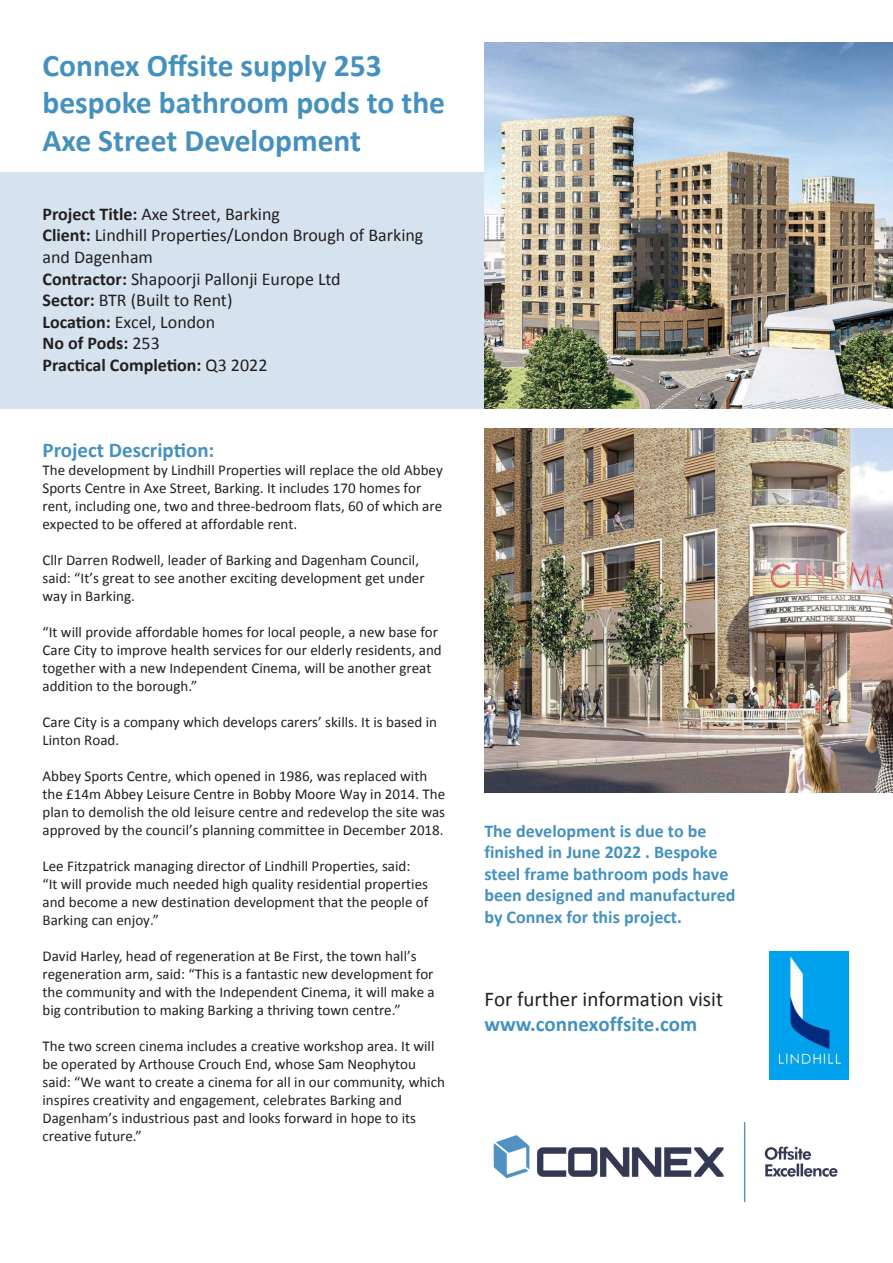
<style>
.page{position:relative;width:893px;height:1263px;background:#fff}
.page>*{position:absolute;margin:0;border:0;box-sizing:border-box;transform-origin:0 0}
.t1{font:700 31.5px/37.5px "Calibri";color:#4591be}
.t2{font:21px/25.2px "Calibri";color:#231f20}
.t3{font:700 21px "Calibri";color:#4591be}
.t4{font:18px/21.6px "Calibri";color:#231f20}
.t5{font:700 18px/21.6px "Calibri";color:#4591be}
.t6{font:700 18px "Calibri";color:#231f20}
.t7{font:15px/18px "Calibri";color:#231f20}
.s1{font-weight:700}
.s2{font-weight:400}
.s3{font-weight:700;color:#4591be}
</style>
<div class="page">
<div style="left:0;top:172px;width:491px;height:236px;background:#d6e3ef"></div>
<img style="left:493px;top:1122px;width:345px;height:81px">
<img style="left:485px;top:43px;width:408px;height:365px">
<img style="left:485px;top:428px;width:408px;height:364px">
<img style="left:770px;top:951px;width:78px;height:128px">
<p class="t1" style="left:43px;top:45px;width:404px">Connex Offsite supply 253 bespoke bathroom pods to the<br>Axe Street Development</p>
<p class="t4" style="left:43px;top:202px;width:239px"><span class="s1">Project Title:</span> Axe Street, Barking</p>
<p class="t4" style="left:43px;top:224px;width:382px"><span class="s1">Client:</span> Lindhill Properties/London Brough of Barking and Dagenham</p>
<p class="t4" style="left:43px;top:267px;width:300px"><span class="s1">Contractor:</span> Shapoorji Pallonji Europe Ltd</p>
<p class="t4" style="left:43px;top:289px;width:191px"><span class="s1">Sector:</span> BTR (Built to Rent)</p>
<p class="t4" style="left:43px;top:310px;width:174px"><span class="s1">Location:</span> Excel, London</p>
<p class="t6" style="left:43px;top:331px;width:119px">No of Pods: <span class="s2">253</span></p>
<p class="t6" style="left:43px;top:352px;width:226px">Practical Completion: <span class="s2">Q3 2022</span></p>
<p class="t3" style="left:43px;top:435px;width:173px">Project Description:</p>
<p class="t7" style="left:43px;top:461px;width:402px">The development by Lindhill Properties will replace the old Abbey Sports Centre in Axe Street, Barking. It includes 170 homes for rent, including one, two and three-bedroom flats, 60 of which are expected to be offered at affordable rent.</p>
<p class="t7" style="left:43px;top:551px;width:384px">Cllr Darren Rodwell, leader of Barking and Dagenham Council, said: “It’s great to see another exciting development get under way in Barking.</p>
<p class="t7" style="left:43px;top:623px;width:401px">“It will provide affordable homes for local people, a new base for Care City to improve health services for our elderly residents, and together with a new Independent Cinema, will be another great addition to the borough.”</p>
<p class="t7" style="left:43px;top:713px;width:396px">Care City is a company which develops carers’ skills. It is based in<br>Linton Road.</p>
<p class="t7" style="left:43px;top:767px;width:404px">Abbey Sports Centre, which opened in 1986, was replaced with the £14m Abbey Leisure Centre in Bobby Moore Way in 2014. The plan to demolish the old leisure centre and redevelop the site was approved by the council’s planning committee in December 2018.</p>
<p class="t7" style="left:43px;top:857px;width:387px">Lee Fitzpatrick managing director of Lindhill Properties, said: “It will provide much needed high quality residential properties and become a new destination development that the people of Barking can enjoy.”</p>
<p class="t7" style="left:43px;top:947px;width:394px">David Harley, head of regeneration at Be First, the town hall’s regeneration arm, said: “This is a fantastic new development for the community and with the Independent Cinema, it will make a big contribution to making Barking a thriving town centre.”</p>
<p class="t7" style="left:43px;top:1037px;width:404px">The two screen cinema includes a creative workshop area. It will be operated by Arthouse Crouch End, whose Sam Neophytou said: “We want to create a cinema for all in our community, which inspires creativity and engagement, celebrates Barking and Dagenham’s industrious past and looks forward in hope to its creative future.”</p>
<p class="t5" style="left:484px;top:819px;width:253px">The development is due to be finished in June 2022 . Bespoke steel frame bathroom pods have been designed and manufactured by Connex for this project.</p>
<p class="t2" style="left:484px;top:986px;width:240px">For further information visit <span class="s3">www.connexoffsite.com</span></p>
</div>
